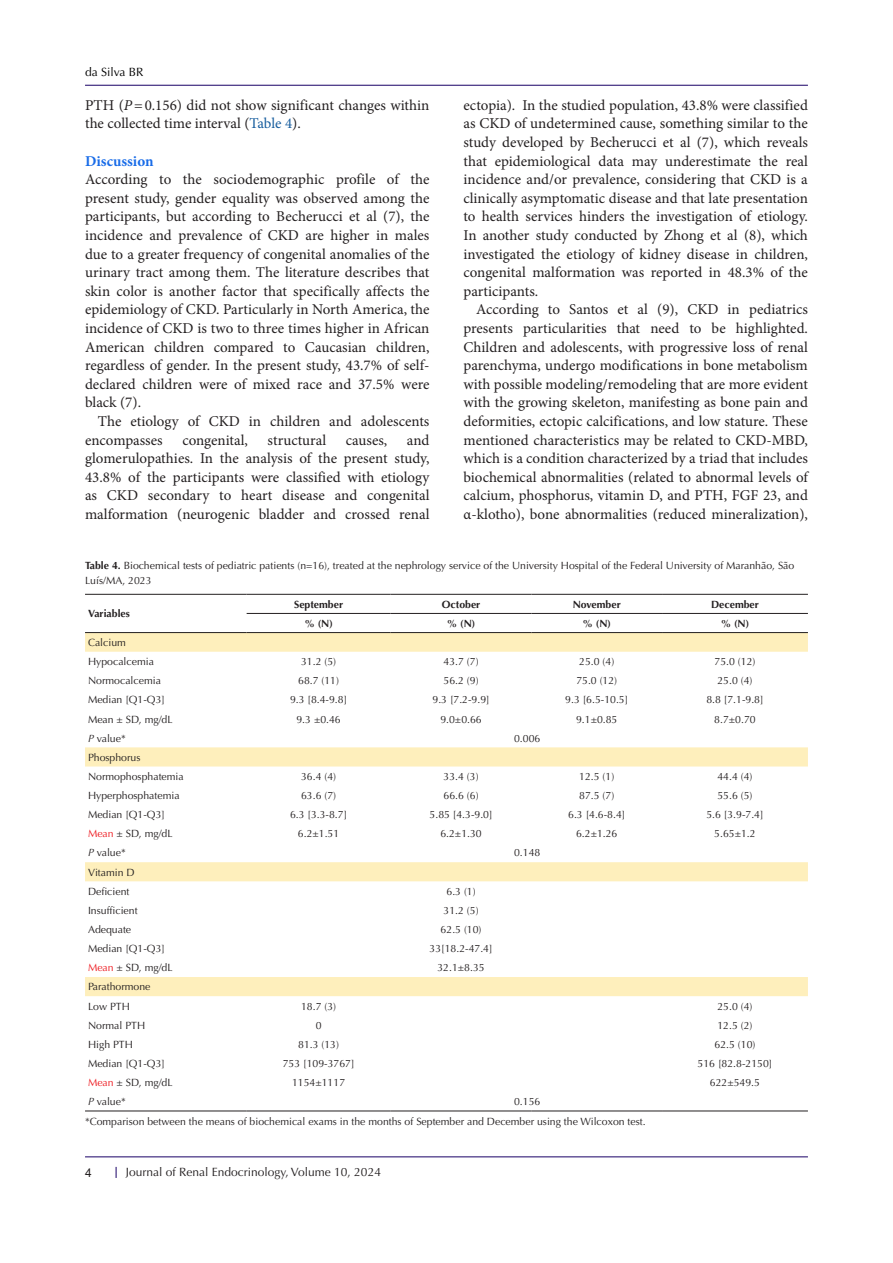
<style>
.page{position:relative;width:893px;height:1263px;background:#fff}
.page>*{position:absolute;margin:0;border:0;box-sizing:border-box;transform-origin:0 0}
.t1{font:15px/18.6px "Minion Pro";color:#231f20;text-align:justify}
.t2{font:700 15px "Minion Pro";color:#196ce8}
.t3{font:12px "Optima LT Std";color:#231f20}
.t4{font:12px "Optima LT Std";color:#000001}
.t5{font:12px "Arial";color:#231f20}
.t6{font:10.5px/15px "Optima LT Std";color:#231f20}
.t7{font:700 10.5px "Optima LT Std";color:#231f20}
.s1{font-style:italic}
.s2{color:#175d9e}
.s3{font-weight:700}
.s4{color:#ee1d23}
</style>
<div class="page">
<hr style="left:85px;top:1156px;width:723px;height:1px;background:#190066">
<hr style="left:85px;top:85px;width:723px;height:1px;background:#190066">
<svg style="left:85px;top:633px;width:723px;height:363px"></svg>
<hr style="left:85px;top:594px;width:162px;height:1px;background:#231f20">
<hr style="left:247px;top:594px;width:144px;height:1px;background:#231f20">
<hr style="left:391px;top:594px;width:140px;height:1px;background:#231f20">
<hr style="left:531px;top:594px;width:131px;height:1px;background:#231f20">
<hr style="left:662px;top:594px;width:146px;height:1px;background:#231f20">
<hr style="left:247px;top:613px;width:144px;height:1px;background:#231f20">
<hr style="left:391px;top:613px;width:140px;height:1px;background:#231f20">
<hr style="left:531px;top:613px;width:131px;height:1px;background:#231f20">
<hr style="left:662px;top:613px;width:146px;height:1px;background:#231f20">
<hr style="left:85px;top:632px;width:162px;height:1px;background:#231f20">
<hr style="left:247px;top:632px;width:144px;height:1px;background:#231f20">
<hr style="left:391px;top:632px;width:140px;height:1px;background:#231f20">
<hr style="left:531px;top:632px;width:131px;height:1px;background:#231f20">
<hr style="left:662px;top:632px;width:146px;height:1px;background:#231f20">
<hr style="left:85px;top:1110px;width:162px;height:1px;background:#231f20">
<hr style="left:247px;top:1110px;width:144px;height:1px;background:#231f20">
<hr style="left:391px;top:1110px;width:140px;height:1px;background:#231f20">
<hr style="left:531px;top:1110px;width:131px;height:1px;background:#231f20">
<hr style="left:662px;top:1110px;width:146px;height:1px;background:#231f20">
<p class="t4" style="left:85px;top:65px;width:60px">da Silva BR</p>
<p class="t1" style="left:85px;top:96px;width:346px">PTH (<span class="s1">P</span>=0.156) did not show significant changes within the collected time interval (<span class="s2">Table 4</span>).</p>
<p class="t2" style="left:85px;top:150px;width:70px">Discussion</p>
<p class="t1" style="left:85px;top:170px;width:346px">According to the sociodemographic profile of the present study, gender equality was observed among the participants, but according to Becherucci et al (7), the incidence and prevalence of CKD are higher in males due to a greater frequency of congenital anomalies of the urinary tract among them. The literature describes that skin color is another factor that specifically affects the epidemiology of CKD. Particularly in North America, the incidence of CKD is two to three times higher in African American children compared to Caucasian children, regardless of gender. In the present study, 43.7% of self&shy;declared children were of mixed race and 37.5% were black (7).</p>
<p class="t1" style="left:85px;top:412px;width:346px;text-indent:13px">The etiology of CKD in children and adolescents encompasses</p>
<p class="t1" style="left:463px;top:96px;width:346px">ectopia). In the studied population, 43.8% were classified as CKD of undetermined cause, something similar to the study developed by Becherucci et al (7), which reveals that epidemiological data may underestimate the real incidence and/or prevalence, considering that CKD is a clinically asymptomatic disease and that late presentation to health services hinders the investigation of etiology.<br>In another study conducted by Zhong et al (8), which investigated the etiology of kidney disease in children, congenital malformation was reported in 48.3% of the participants.</p>
<p class="t1" style="left:463px;top:300px;width:346px;text-indent:13px">According to Santos et al (9), CKD in pediatrics presents particularities that need to be highlighted.<br>Children and adolescents, with progressive loss of renal parenchyma, undergo modifications in bone metabolism with possible modeling/remodeling that are more evident with the growing skeleton, manifesting as bone pain and deformities, ectopic calcifications, and low stature. These mentioned characteristics may be related to CKD-MBD, which is a condition characterized by a triad that includes biochemical abnormalities (related to abnormal levels of calcium, phosphorus, vitamin D, and PTH, FGF 23, and α-klotho), bone abnormalities (reduced mineralization),</p>
<p class="t6" style="left:85px;top:558px;width:711px"><span class="s3">Table 4.</span> Biochemical tests of pediatric patients (n=16), treated at the nephrology service of the University Hospital of the Federal University of Maranhão, São<br>Luís/MA, 2023</p>
<p class="t7" style="left:88px;top:608px;width:43px">Variables</p>
<p class="t1" style="left:85px;top:431px;width:346px;text-indent:322px">and glomerulopathies. In the analysis of the present study, 43.8% of the participants were classified with etiology as CKD secondary to heart disease and congenital malformation (neurogenic bladder and crossed renal</p>
<p class="t1" style="left:182px;top:431px;width:67px">congenital,</p>
<p class="t1" style="left:268px;top:431px;width:60px">structural</p>
<p class="t1" style="left:346px;top:431px;width:43px">causes,</p>
<p class="t7" style="left:294px;top:598px;width:51px">September</p>
<p class="t7" style="left:442px;top:598px;width:40px">October</p>
<p class="t7" style="left:573px;top:598px;width:50px">November</p>
<p class="t7" style="left:711px;top:598px;width:49px">December</p>
<p class="t7" style="left:304px;top:617px;width:30px">% (N)</p>
<p class="t7" style="left:447px;top:617px;width:30px">% (N)</p>
<p class="t7" style="left:582px;top:617px;width:30px">% (N)</p>
<p class="t7" style="left:721px;top:617px;width:30px">% (N)</p>
<p class="t6" style="left:88px;top:635px;width:39px">Calcium</p>
<p class="t6" style="left:88px;top:654px;width:67px">Hypocalcemia</p>
<p class="t6" style="left:301px;top:654px;width:37px">31.2 (5)</p>
<p class="t6" style="left:444px;top:654px;width:37px">43.7 (7)</p>
<p class="t6" style="left:579px;top:654px;width:37px">25.0 (4)</p>
<p class="t6" style="left:715px;top:654px;width:42px">75.0 (12)</p>
<p class="t6" style="left:88px;top:673px;width:74px">Normocalcemia</p>
<p class="t6" style="left:298px;top:673px;width:42px">68.7 (11)</p>
<p class="t6" style="left:444px;top:673px;width:37px">56.2 (9)</p>
<p class="t6" style="left:576px;top:673px;width:42px">75.0 (12)</p>
<p class="t6" style="left:717px;top:673px;width:37px">25.0 (4)</p>
<p class="t6" style="left:88px;top:692px;width:79px">Median [Q1-Q3]</p>
<p class="t6" style="left:290px;top:692px;width:59px">9.3 [8.4-9.8]</p>
<p class="t6" style="left:432px;top:692px;width:59px">9.3 [7.2-9.9]</p>
<p class="t6" style="left:565px;top:692px;width:65px">9.3 [6.5-10.5]</p>
<p class="t6" style="left:706px;top:692px;width:59px">8.8 [7.1-9.8]</p>
<p class="t6" style="left:88px;top:712px;width:86px">Mean ± SD, mg/dL</p>
<p class="t6" style="left:296px;top:712px;width:46px">9.3 ±0.46</p>
<p class="t6" style="left:440px;top:712px;width:43px">9.0±0.66</p>
<p class="t6" style="left:576px;top:712px;width:43px">9.1±0.85</p>
<p class="t6" style="left:714px;top:712px;width:43px">8.7±0.70</p>
<p class="t6" style="left:88px;top:731px;width:39px"><span class="s1">P</span> value*</p>
<p class="t6" style="left:514px;top:731px;width:28px">0.006</p>
<p class="t6" style="left:88px;top:750px;width:54px">Phosphorus</p>
<p class="t6" style="left:88px;top:769px;width:97px">Normophosphatemia</p>
<p class="t6" style="left:301px;top:769px;width:37px">36.4 (4)</p>
<p class="t6" style="left:444px;top:769px;width:37px">33.4 (3)</p>
<p class="t6" style="left:579px;top:769px;width:37px">12.5 (1)</p>
<p class="t6" style="left:717px;top:769px;width:37px">44.4 (4)</p>
<p class="t6" style="left:88px;top:788px;width:93px">Hyperphosphatemia</p>
<p class="t6" style="left:301px;top:788px;width:37px">63.6 (7)</p>
<p class="t6" style="left:444px;top:788px;width:37px">66.6 (6)</p>
<p class="t6" style="left:579px;top:788px;width:37px">87.5 (7)</p>
<p class="t6" style="left:717px;top:788px;width:37px">55.6 (5)</p>
<p class="t6" style="left:88px;top:807px;width:79px">Median [Q1-Q3]</p>
<p class="t6" style="left:290px;top:807px;width:59px">6.3 [3.3-8.7]</p>
<p class="t6" style="left:430px;top:807px;width:65px">5.85 [4.3-9.0]</p>
<p class="t6" style="left:568px;top:807px;width:59px">6.3 [4.6-8.4]</p>
<p class="t6" style="left:706px;top:807px;width:59px">5.6 [3.9-7.4]</p>
<p class="t6" style="left:88px;top:826px;width:86px"><span class="s4">Mean</span> ± SD, mg/dL</p>
<p class="t6" style="left:298px;top:826px;width:43px">6.2±1.51</p>
<p class="t6" style="left:440px;top:826px;width:43px">6.2±1.30</p>
<p class="t6" style="left:576px;top:826px;width:43px">6.2±1.26</p>
<p class="t6" style="left:714px;top:826px;width:43px">5.65±1.2</p>
<p class="t6" style="left:88px;top:845px;width:39px"><span class="s1">P</span> value*</p>
<p class="t6" style="left:514px;top:845px;width:28px">0.148</p>
<p class="t6" style="left:88px;top:865px;width:48px">Vitamin D</p>
<p class="t6" style="left:88px;top:884px;width:43px">Deficient</p>
<p class="t6" style="left:446px;top:884px;width:31px">6.3 (1)</p>
<p class="t6" style="left:88px;top:903px;width:51px">Insufficient</p>
<p class="t6" style="left:444px;top:903px;width:37px">31.2 (5)</p>
<p class="t6" style="left:88px;top:922px;width:45px">Adequate</p>
<p class="t6" style="left:441px;top:922px;width:42px">62.5 (10)</p>
<p class="t6" style="left:88px;top:941px;width:79px">Median [Q1-Q3]</p>
<p class="t6" style="left:430px;top:941px;width:65px">33[18.2-47.4]</p>
<p class="t6" style="left:88px;top:960px;width:86px"><span class="s4">Mean</span> ± SD, mg/dL</p>
<p class="t6" style="left:437px;top:960px;width:49px">32.1±8.35</p>
<p class="t6" style="left:88px;top:979px;width:64px">Parathormone</p>
<p class="t6" style="left:88px;top:999px;width:43px">Low PTH</p>
<p class="t6" style="left:301px;top:999px;width:37px">18.7 (3)</p>
<p class="t6" style="left:717px;top:999px;width:37px">25.0 (4)</p>
<p class="t6" style="left:88px;top:1018px;width:59px">Normal PTH</p>
<p class="t6" style="left:316px;top:1018px;width:7px">0</p>
<p class="t6" style="left:717px;top:1018px;width:37px">12.5 (2)</p>
<p class="t6" style="left:88px;top:1037px;width:46px">High PTH</p>
<p class="t6" style="left:298px;top:1037px;width:42px">81.3 (13)</p>
<p class="t6" style="left:715px;top:1037px;width:42px">62.5 (10)</p>
<p class="t6" style="left:88px;top:1056px;width:79px">Median [Q1-Q3]</p>
<p class="t6" style="left:283px;top:1056px;width:73px">753 [109-3767]</p>
<p class="t6" style="left:698px;top:1056px;width:76px">516 [82.8-2150]</p>
<p class="t6" style="left:88px;top:1075px;width:86px"><span class="s4">Mean</span> ± SD, mg/dL</p>
<p class="t6" style="left:292px;top:1075px;width:55px">1154±1117</p>
<p class="t6" style="left:710px;top:1075px;width:52px">622±549.5</p>
<p class="t6" style="left:88px;top:1094px;width:39px"><span class="s1">P</span> value*</p>
<p class="t6" style="left:514px;top:1094px;width:28px">0.156</p>
<p class="t6" style="left:85px;top:1114px;width:562px">*Comparison between the means of biochemical exams in the months of September and December using the Wilcoxon test.</p>
<p class="t5" style="left:85px;top:1164px;width:8px">4</p>
<p class="t3" style="left:126px;top:1165px;width:257px">Journal of Renal Endocrinology, Volume 10, 2024</p>
</div>
